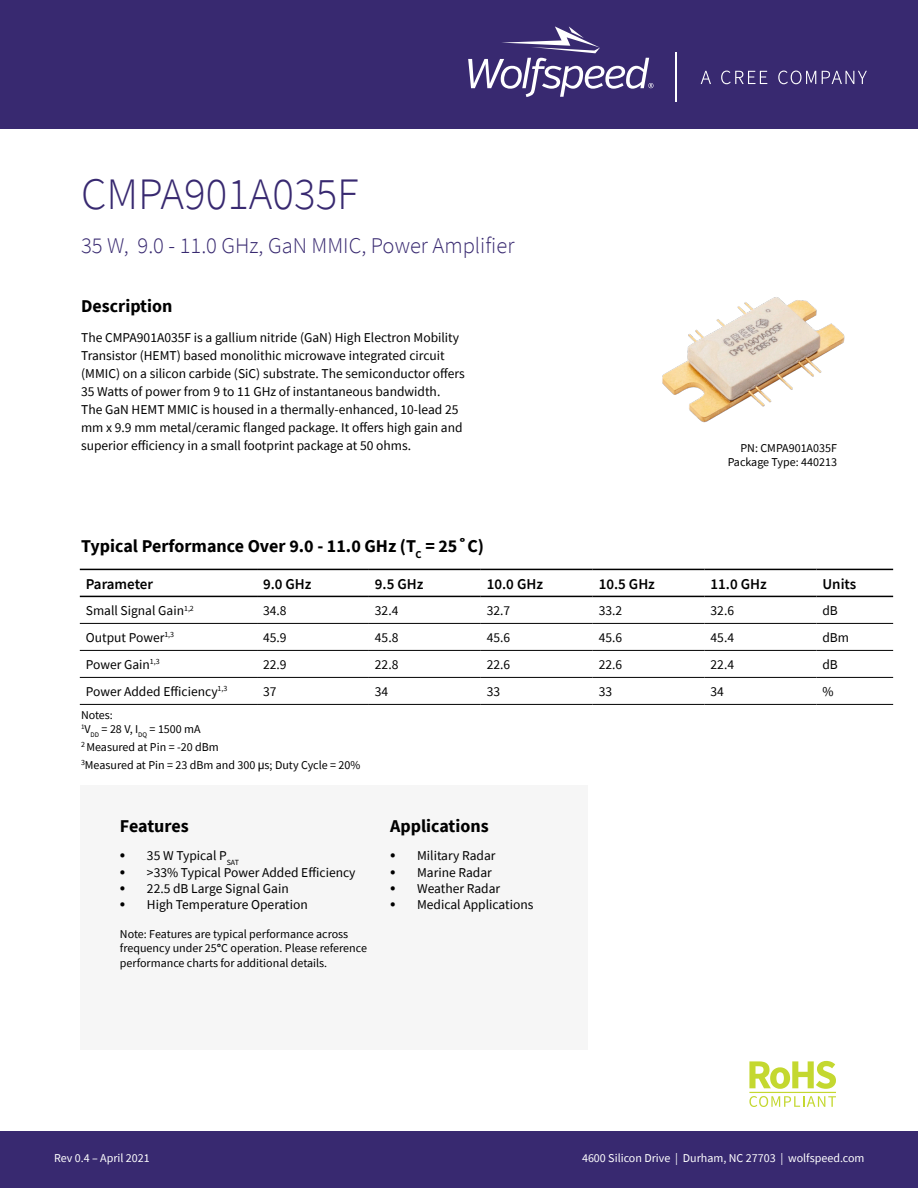
<style>
.page{position:relative;width:918px;height:1188px;background:#fff}
.page>*{position:absolute;margin:0;border:0;box-sizing:border-box;transform-origin:0 0}
.t1{font:300 45px "Source Sans Pro";color:#382970}
.Section{font:300 22.5px "Source Sans Pro";color:#382970}
.Section-2{font:700 18px "Source Sans Pro";color:#000}
.t2{font:600 15px "Source Sans Pro";color:#000}
.t3{font:13.5px/18px "Source Sans Pro";color:#000}
.t4{font:12px/14.4px "Source Sans Pro";color:#000}
.t5{font:12px "Source Sans Pro";color:#fff}
.s1{font-family:"Roboto"}
.s2{font-size:18px}
.s3{font-weight:700}
</style>
<div class="page">
<div style="left:0;top:0;width:918px;height:128px;background:#382970"></div>
<div style="left:0;top:1131px;width:918px;height:57px;background:#382970"></div>
<svg style="left:701px;top:71px;width:10px;height:13px"></svg>
<svg style="left:721px;top:71px;width:46px;height:13px"></svg>
<svg style="left:778px;top:71px;width:38px;height:13px"></svg>
<svg style="left:822px;top:71px;width:45px;height:13px"></svg>
<hr style="left:676px;top:52px;width:1px;height:50px;background:#fff">
<svg style="left:468px;top:26px;width:186px;height:71px"></svg>
<div style="left:80px;top:785px;width:507px;height:265px;background:#f6f6f6"></div>
<hr style="left:80px;top:569px;width:177px;height:1px;background:#000">
<hr style="left:257px;top:569px;width:112px;height:1px;background:#000">
<hr style="left:369px;top:569px;width:112px;height:1px;background:#000">
<hr style="left:481px;top:569px;width:112px;height:1px;background:#000">
<hr style="left:593px;top:569px;width:112px;height:1px;background:#000">
<hr style="left:705px;top:569px;width:111px;height:1px;background:#000">
<hr style="left:816px;top:569px;width:77px;height:1px;background:#000">
<hr style="left:80px;top:596px;width:177px;height:1px;background:#000">
<hr style="left:257px;top:596px;width:112px;height:1px;background:#000">
<hr style="left:369px;top:596px;width:112px;height:1px;background:#000">
<hr style="left:481px;top:596px;width:112px;height:1px;background:#000">
<hr style="left:593px;top:596px;width:112px;height:1px;background:#000">
<hr style="left:705px;top:596px;width:111px;height:1px;background:#000">
<hr style="left:816px;top:596px;width:77px;height:1px;background:#000">
<hr style="left:80px;top:623px;width:177px;height:1px;background:#000">
<hr style="left:257px;top:623px;width:112px;height:1px;background:#000">
<hr style="left:369px;top:623px;width:112px;height:1px;background:#000">
<hr style="left:481px;top:623px;width:112px;height:1px;background:#000">
<hr style="left:593px;top:623px;width:112px;height:1px;background:#000">
<hr style="left:705px;top:623px;width:111px;height:1px;background:#000">
<hr style="left:816px;top:623px;width:77px;height:1px;background:#000">
<hr style="left:80px;top:650px;width:177px;height:1px;background:#000">
<hr style="left:257px;top:650px;width:112px;height:1px;background:#000">
<hr style="left:369px;top:650px;width:112px;height:1px;background:#000">
<hr style="left:481px;top:650px;width:112px;height:1px;background:#000">
<hr style="left:593px;top:650px;width:112px;height:1px;background:#000">
<hr style="left:705px;top:650px;width:111px;height:1px;background:#000">
<hr style="left:816px;top:650px;width:77px;height:1px;background:#000">
<hr style="left:80px;top:677px;width:177px;height:1px;background:#000">
<hr style="left:257px;top:677px;width:112px;height:1px;background:#000">
<hr style="left:369px;top:677px;width:112px;height:1px;background:#000">
<hr style="left:481px;top:677px;width:112px;height:1px;background:#000">
<hr style="left:593px;top:677px;width:112px;height:1px;background:#000">
<hr style="left:705px;top:677px;width:111px;height:1px;background:#000">
<hr style="left:816px;top:677px;width:77px;height:1px;background:#000">
<hr style="left:369px;top:704px;width:112px;height:1px;background:#000">
<hr style="left:481px;top:704px;width:112px;height:1px;background:#000">
<hr style="left:593px;top:704px;width:112px;height:1px;background:#000">
<hr style="left:705px;top:704px;width:111px;height:1px;background:#000">
<hr style="left:816px;top:704px;width:77px;height:1px;background:#000">
<hr style="left:80px;top:704px;width:177px;height:1px;background:#000">
<hr style="left:257px;top:704px;width:112px;height:1px;background:#000">
<img style="left:749px;top:1061px;width:87px;height:46px">
<img style="left:662px;top:297px;width:183px;height:126px">
<p class="t1" style="left:81px;top:166px;width:279px">CMPA901A035F</p>
<p class="Section" style="left:81px;top:232px;width:435px">35 W, 9.0 - 11.0 GHz, GaN MMIC, Power Amplifier</p>
<p class="Section-2" style="left:81px;top:294px;width:93px">Description</p>
<p class="t3" style="left:81px;top:328px;width:385px">The CMPA901A035F is a gallium nitride (GaN) High Electron Mobility Transistor (HEMT) based monolithic microwave integrated circuit (MMIC) on a silicon carbide (SiC) substrate. The semiconductor offers 35 Watts of power from 9 to 11 GHz of instantaneous bandwidth.<br>The GaN HEMT MMIC is housed in a thermally-enhanced, 10-lead 25 mm x 9.9 mm metal/ceramic flanged package. It offers high gain and superior efficiency in a small footprint package at 50 ohms.</p>
<p class="Section-2" style="left:81px;top:534px;width:405px">Typical Performance Over 9.0 - 11.0 GHz (T<sub>C</sub> = 25˚C)</p>
<p class="t4" style="left:741px;top:440px;width:98px">PN: CMPA901A035F</p>
<p class="t4" style="left:728px;top:455px;width:111px">Package Type: 440213</p>
<p class="t2" style="left:86px;top:574px;width:69px">Parameter</p>
<p class="t2" style="left:263px;top:574px;width:50px">9.0 GHz</p>
<p class="t2" style="left:375px;top:574px;width:50px">9.5 GHz</p>
<p class="t2" style="left:487px;top:574px;width:58px">10.0 GHz</p>
<p class="t2" style="left:599px;top:574px;width:58px">10.5 GHz</p>
<p class="t2" style="left:711px;top:574px;width:58px">11.0 GHz</p>
<p class="t2" style="left:822px;top:574px;width:35px">Units</p>
<p class="t3" style="left:86px;top:602px;width:110px">Small Signal Gain<sup>1,2</sup></p>
<p class="t3" style="left:263px;top:602px;width:25px">34.8</p>
<p class="t3" style="left:375px;top:602px;width:25px">32.4</p>
<p class="t3" style="left:487px;top:602px;width:25px">32.7</p>
<p class="t3" style="left:599px;top:602px;width:25px">33.2</p>
<p class="t3" style="left:711px;top:602px;width:25px">32.6</p>
<p class="t3" style="left:822px;top:602px;width:17px">dB</p>
<p class="t3" style="left:86px;top:628px;width:90px">Output Power<sup>1,3</sup></p>
<p class="t3" style="left:263px;top:628px;width:25px">45.9</p>
<p class="t3" style="left:375px;top:628px;width:25px">45.8</p>
<p class="t3" style="left:487px;top:628px;width:25px">45.6</p>
<p class="t3" style="left:599px;top:628px;width:25px">45.6</p>
<p class="t3" style="left:711px;top:628px;width:25px">45.4</p>
<p class="t3" style="left:822px;top:628px;width:28px">dBm</p>
<p class="t3" style="left:86px;top:655px;width:75px">Power Gain<sup>1,3</sup></p>
<p class="t3" style="left:263px;top:655px;width:25px">22.9</p>
<p class="t3" style="left:375px;top:655px;width:25px">22.8</p>
<p class="t3" style="left:487px;top:655px;width:25px">22.6</p>
<p class="t3" style="left:599px;top:655px;width:25px">22.6</p>
<p class="t3" style="left:711px;top:655px;width:25px">22.4</p>
<p class="t3" style="left:822px;top:655px;width:17px">dB</p>
<p class="t3" style="left:86px;top:682px;width:143px">Power Added Efficiency<sup>1,3</sup></p>
<p class="t3" style="left:263px;top:682px;width:15px">37</p>
<p class="t3" style="left:375px;top:682px;width:15px">34</p>
<p class="t3" style="left:487px;top:682px;width:15px">33</p>
<p class="t3" style="left:599px;top:682px;width:15px">33</p>
<p class="t3" style="left:711px;top:682px;width:15px">34</p>
<p class="t3" style="left:822px;top:682px;width:13px">%</p>
<p class="t4" style="left:81px;top:708px;width:33px">Notes:</p>
<p class="t4" style="left:81px;top:722px;width:121px"><sup>1</sup>V<sub>DD</sub> = 28 V, I<sub>DQ</sub> = 1500 mA</p>
<p class="t4" style="left:81px;top:740px;width:139px"><sup>2</sup> Measured at Pin = -20 dBm</p>
<p class="t4" style="left:81px;top:758px;width:281px"><sup>3</sup>Measured at Pin = 23 dBm and 300 <span class="s1">μ</span>s; Duty Cycle = 20%</p>
<p class="Section-2" style="left:120px;top:814px;width:70px">Features</p>
<p class="t3" style="left:120px;top:847px;width:121px"><span class="s2">•</span> 35 W Typical P<sub>SAT</sub></p>
<p class="t3" style="left:120px;top:863px;width:237px"><span class="s2">•</span> &gt;33% Typical Power Added Efficiency</p>
<p class="t3" style="left:120px;top:879px;width:170px"><span class="s2">•</span> 22.5 dB Large Signal Gain</p>
<p class="t3" style="left:120px;top:895px;width:189px"><span class="s2">•</span> High Temperature Operation</p>
<p class="t4" style="left:120px;top:927px;width:249px">Note: Features are typical performance across frequency under 25<span class="s3">°</span>C operation. Please reference performance charts for additional details.</p>
<p class="Section-2" style="left:390px;top:814px;width:100px">Applications</p>
<p class="t3" style="left:390px;top:847px;width:107px"><span class="s2">•</span> Military Radar</p>
<p class="t3" style="left:390px;top:863px;width:103px"><span class="s2">•</span> Marine Radar</p>
<p class="t3" style="left:390px;top:879px;width:112px"><span class="s2">•</span> Weather Radar</p>
<p class="t3" style="left:390px;top:895px;width:145px"><span class="s2">•</span> Medical Applications</p>
<p class="t5" style="left:54px;top:1150px;width:97px">Rev 0.4 – April 2021</p>
<p class="t5" style="left:582px;top:1150px;width:284px">4600 Silicon Drive | Durham, NC 27703 | wolfspeed.com</p>
</div>
